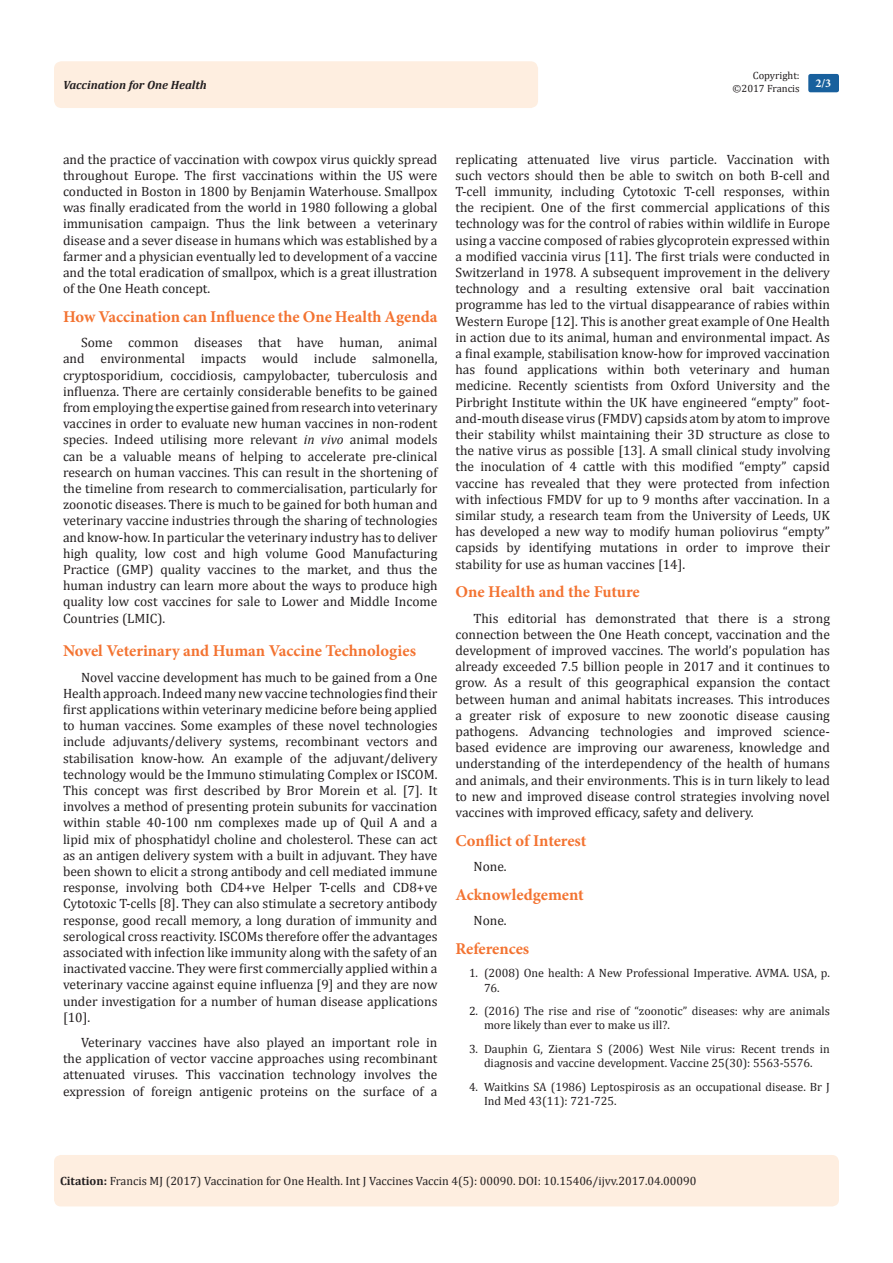
<style>
.page{position:relative;width:893px;height:1263px;background:#fff}
.page>*{position:absolute;margin:0;border:0;box-sizing:border-box;transform-origin:0 0}
.List_Paragraph{font:700 16.5px "Minion Pro";color:#f37331}
.t1{font:13.5px/16.2px "Cambria";color:#231f20;text-align:justify}
.Citation{font:12px/14.4px "Cambria";color:#231f20}
.t2{font:italic 700 12px "Cambria";color:#231f20}
.t3{font:700 12px "Minion Pro";color:#fff}
.t4{font:10.5px/12.6px "Cambria";color:#231f20;text-align:right}
.s1{font-style:italic}
.s2{font-weight:700}
</style>
<div class="page">
<div style="left:54px;top:1155px;width:785px;height:51px;background:#feeee0;border-radius:7px"></div>
<div style="left:54px;top:61px;width:484px;height:47px;background:#feeee0;border-radius:8px"></div>
<div style="left:808px;top:74px;width:31px;height:18px;background:#18609d;border-radius:2px"></div>
<p class="t4" style="left:733px;top:69px;width:69px">Copyright: ©2017 Francis</p>
<p class="t2" style="left:63px;top:77px;width:145px">Vaccination for One Health</p>
<p class="t3" style="left:815px;top:75px;width:17px">2/3</p>
<p class="t1" style="left:63px;top:151px;width:376px">and the practice of vaccination with cowpox virus quickly spread throughout Europe. The first vaccinations within the US were conducted in Boston in 1800 by Benjamin Waterhouse. Smallpox was finally eradicated from the world in 1980 following a global immunisation campaign. Thus the link between a veterinary disease and a sever disease in humans which was established by a farmer and a physician eventually led to development of a vaccine and the total eradication of smallpox, which is a great illustration of the One Heath concept.</p>
<p class="List_Paragraph" style="left:63px;top:305px;width:376px">How Vaccination can Influence the One Health Agenda</p>
<p class="t1" style="left:63px;top:334px;width:376px;text-indent:18px">Some common diseases that have human, animal and environmental impacts would include salmonella, cryptosporidium, coccidiosis, campylobacter, tuberculosis and influenza. There are certainly considerable benefits to be gained from employing the expertise gained from research into veterinary vaccines in order to evaluate new human vaccines in non-rodent species. Indeed utilising more relevant <span class="s1">in vivo</span> animal models can be a valuable means of helping to accelerate pre-clinical research on human vaccines. This can result in the shortening of the timeline from research to commercialisation, particularly for zoonotic diseases. There is much to be gained for both human and veterinary vaccine industries through the sharing of technologies and know-how. In particular the veterinary industry has to deliver high quality, low cost and high volume Good Manufacturing Practice (GMP) quality vaccines to the market, and thus the human industry can learn more about the ways to produce high quality low cost vaccines for sale to Lower and Middle Income Countries (LMIC).</p>
<p class="List_Paragraph" style="left:63px;top:639px;width:354px">Novel Veterinary and Human Vaccine Technologies</p>
<p class="t1" style="left:63px;top:669px;width:376px;text-indent:18px">Novel vaccine development has much to be gained from a One Health approach. Indeed many new vaccine technologies find their first applications within veterinary medicine before being applied to human vaccines. Some examples of these novel technologies include adjuvants/delivery systems, recombinant vectors and stabilisation know-how. An example of the adjuvant/delivery technology would be the Immuno stimulating Complex or ISCOM.<br>This concept was first described by Bror Morein et al. [7]. It involves a method of presenting protein subunits for vaccination within stable 40-100 nm complexes made up of Quil A and a lipid mix of phosphatidyl choline and cholesterol. These can act as an antigen delivery system with a built in adjuvant. They have been shown to elicit a strong antibody and cell mediated immune response, involving both CD4+ve Helper T-cells and CD8+ve Cytotoxic T-cells [8]. They can also stimulate a secretory antibody response, good recall memory, a long duration of immunity and serological cross reactivity. ISCOMs therefore offer the advantages associated with infection like immunity along with the safety of an inactivated vaccine. They were first commercially applied within a veterinary vaccine against equine influenza [9] and they are now under investigation for a number of human disease applications [10].</p>
<p class="t1" style="left:63px;top:1034px;width:376px;text-indent:18px">Veterinary vaccines have also played an important role in the application of vector vaccine approaches using recombinant attenuated viruses. This vaccination technology involves the expression of foreign antigenic proteins on the surface of a</p>
<p class="t1" style="left:455px;top:151px;width:376px">replicating attenuated live virus particle. Vaccination with such vectors should then be able to switch on both B-cell and T-cell immunity, including Cytotoxic T-cell responses, within the recipient. One of the first commercial applications of this technology was for the control of rabies within wildlife in Europe using a vaccine composed of rabies glycoprotein expressed within a modified vaccinia virus [11]. The first trials were conducted in Switzerland in 1978. A subsequent improvement in the delivery technology and a resulting extensive oral bait vaccination programme has led to the virtual disappearance of rabies within Western Europe [12]. This is another great example of One Health in action due to its animal, human and environmental impact. As a final example, stabilisation know-how for improved vaccination has found applications within both veterinary and human medicine. Recently scientists from Oxford University and the Pirbright Institute within the UK have engineered “empty” foot&shy;and-mouth disease virus (FMDV) capsids atom by atom to improve their stability whilst maintaining their 3D structure as close to the native virus as possible [13]. A small clinical study involving the inoculation of 4 cattle with this modified “empty” capsid vaccine has revealed that they were protected from infection with infectious FMDV for up to 9 months after vaccination. In a similar study, a research team from the University of Leeds, UK has developed a new way to modify human poliovirus “empty” capsids by identifying mutations in order to improve their stability for use as human vaccines [14].</p>
<p class="List_Paragraph" style="left:455px;top:580px;width:186px">One Health and the Future</p>
<p class="t1" style="left:455px;top:610px;width:376px;text-indent:18px">This editorial has demonstrated that there is a strong connection between the One Heath concept, vaccination and the development of improved vaccines. The world’s population has already exceeded 7.5 billion people in 2017 and it continues to grow. As a result of this geographical expansion the contact between human and animal habitats increases. This introduces a greater risk of exposure to new zoonotic disease causing pathogens. Advancing technologies and improved science&shy;based evidence are improving our awareness, knowledge and understanding of the interdependency of the health of humans and animals, and their environments. This is in turn likely to lead to new and improved disease control strategies involving novel vaccines with improved efficacy, safety and delivery.</p>
<p class="List_Paragraph" style="left:455px;top:829px;width:132px">Conflict of Interest</p>
<p class="t1" style="left:473px;top:858px;width:35px">None.</p>
<p class="List_Paragraph" style="left:455px;top:883px;width:130px">Acknowledgement</p>
<p class="t1" style="left:473px;top:912px;width:35px">None.</p>
<p class="List_Paragraph" style="left:455px;top:937px;width:75px">References</p>
<p class="Citation" style="left:484px;top:966px;width:347px;text-indent:-15px">1. (2008) One health: A New Professional Imperative. AVMA. USA, p.<br>76.</p>
<p class="Citation" style="left:484px;top:1004px;width:347px;text-indent:-15px">2. (2016) The rise and rise of “zoonotic” diseases: why are animals more likely than ever to make us ill?.</p>
<p class="Citation" style="left:469px;top:1041px;width:362px;text-align:center">3. Dauphin G, Zientara S (2006) West Nile virus: Recent trends in diagnosis and vaccine development. Vaccine 25(30): 5563-5576.</p>
<p class="Citation" style="left:484px;top:1079px;width:347px;text-indent:-15px">4. Waitkins SA (1986) Leptospirosis as an occupational disease. Br J<br>Ind Med 43(11): 721-725.</p>
<p class="Citation" style="left:60px;top:1174px;width:638px"><span class="s2">Citation:</span> Francis MJ (2017) Vaccination for One Health. Int J Vaccines Vaccin 4(5): 00090. DOI: 10.15406/ijvv.2017.04.00090</p>
</div>
